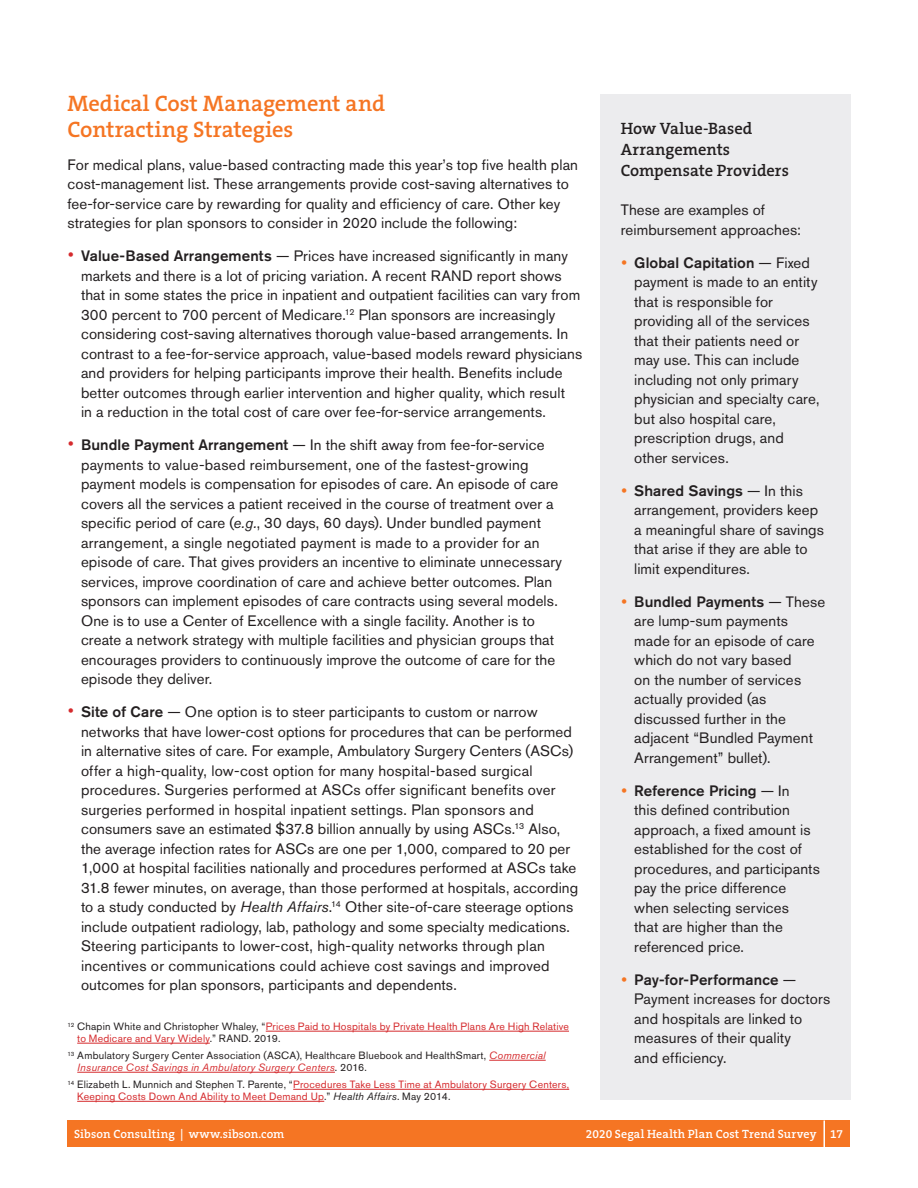
<style>
.page{position:relative;width:918px;height:1188px;background:#fff}
.page>*{position:absolute;margin:0;border:0;box-sizing:border-box;transform-origin:0 0}
.t1{font:600 22.5px/25.5px "The Serif B W6";letter-spacing:-.005em;color:#f57523}
.t2{font:600 16.5px/21px "The Serif B W6";color:#231f20}
.t3{font:15px/19.5px "Akzidenz Grotesk BE";letter-spacing:.01em;color:#231f20}
.t4{font:600 12px "The Serif B W6";letter-spacing:.01em;color:#fff}
.t5{font:10.5px/12px "Akzidenz Grotesk BE";letter-spacing:.02em;color:#d52b2e}
.t6{font:10.5px/12px "Akzidenz Grotesk BE";letter-spacing:.02em;color:#231f20}
.s1{font-weight:500}
.s2{font-style:italic}
.s3{color:#231f20}
.s4{font-style:italic;color:#d52b2e}
.s5{font-style:italic;color:#231f20}
</style>
<div class="page">
<div style="left:68px;top:1120px;width:782px;height:28px;background:#f57523"></div>
<hr style="left:823px;top:1120px;width:2px;height:27px;background:#fff">
<hr style="left:266px;top:1031px;width:303px;height:1px;background:#d52b2e">
<hr style="left:77px;top:1043px;width:133px;height:1px;background:#d52b2e">
<hr style="left:489px;top:1060px;width:57px;height:1px;background:#d52b2e">
<hr style="left:77px;top:1072px;width:258px;height:1px;background:#d52b2e">
<hr style="left:293px;top:1089px;width:276px;height:1px;background:#d52b2e">
<hr style="left:77px;top:1101px;width:247px;height:1px;background:#d52b2e">
<div style="left:600px;top:94px;width:250px;height:1006px;background:#ececee"></div>
<h1 class="t1" style="left:68px;top:91px;width:319px">Medical Cost Management and<br>Contracting Strategies</h1>
<p class="t3" style="left:68px;top:155px;width:512px">For medical plans, value-based contracting made this year’s top five health plan cost-management list. These arrangements provide cost-saving alternatives to fee-for-service care by rewarding for quality and efficiency of care. Other key strategies for plan sponsors to consider in 2020 include the following:</p>
<p class="t3" style="left:81px;top:246px;width:503px"><span class="s1">Value-Based Arrangements</span> — Prices have increased significantly in many markets and there is a lot of pricing variation. A recent RAND report shows that in some states the price in inpatient and outpatient facilities can vary from 300 percent to 700 percent of Medicare.<sup>12</sup> Plan sponsors are increasingly considering cost-saving alternatives thorough value-based arrangements. In contrast to a fee-for-service approach, value-based models reward physicians and providers for helping participants improve their health. Benefits include better outcomes through earlier intervention and higher quality, which result<br>in a reduction in the total cost of care over fee-for-service arrangements.</p>
<p class="t3" style="left:81px;top:435px;width:483px"><span class="s1">Bundle Payment Arrangement</span> — In the shift away from fee-for-service payments to value-based reimbursement, one of the fastest-growing payment models is compensation for episodes of care. An episode of care covers all the services a patient received in the course of treatment over a specific period of care (<span class="s2">e.g.</span>, 30 days, 60 days). Under bundled payment arrangement, a single negotiated payment is made to a provider for an episode of care. That gives providers an incentive to eliminate unnecessary services, improve coordination of care and achieve better outcomes. Plan sponsors can implement episodes of care contracts using several models.<br>One is to use a Center of Excellence with a single facility. Another is to create a network strategy with multiple facilities and physician groups that encourages providers to continuously improve the outcome of care for the episode they deliver.</p>
<p class="t3" style="left:81px;top:702px;width:499px"><span class="s1">Site of Care</span> — One option is to steer participants to custom or narrow networks that have lower-cost options for procedures that can be performed in alternative sites of care. For example, Ambulatory Surgery Centers (ASCs) offer a high-quality, low-cost option for many hospital-based surgical procedures. Surgeries performed at ASCs offer significant benefits over surgeries performed in hospital inpatient settings. Plan sponsors and consumers save an estimated $37.8 billion annually by using ASCs.<sup>13</sup> Also, the average infection rates for ASCs are one per 1,000, compared to 20 per 1,000 at hospital facilities nationally and procedures performed at ASCs take 31.8 fewer minutes, on average, than those performed at hospitals, according to a study conducted by <span class="s2">Health Affairs</span>.<sup>14</sup> Other site-of-care steerage options include outpatient radiology, lab, pathology and some specialty medications.<br>Steering participants to lower-cost, high-quality networks through plan incentives or communications could achieve cost savings and improved outcomes for plan sponsors, participants and dependents.</p>
<p class="t5" style="left:77px;top:1020px;width:493px;text-indent:-10px"><sup>12</sup> <span class="s3">Chapin White and Christopher Whaley, “</span>Prices Paid to Hospitals by Private Health Plans Are High Relative to Medicare and Vary Widely<span class="s3">.” RAND. 2019.</span></p>
<p class="t6" style="left:77px;top:1049px;width:470px;text-indent:-10px"><sup>13</sup> Ambulatory Surgery Center Association (ASCA), Healthcare Bluebook and HealthSmart, <span class="s4">Commercial<br>Insurance Cost Savings in Ambulatory Surgery Centers</span>. 2016.</p>
<p class="t5" style="left:77px;top:1079px;width:494px;text-indent:-10px"><sup>14</sup> <span class="s3">Elizabeth L. Munnich and Stephen T. Parente, “</span>Procedures Take Less Time at Ambulatory Surgery Centers,<br>Keeping Costs Down And Ability to Meet Demand Up<span class="s3">.”</span> <span class="s5">Health Affairs</span><span class="s3">. May 2014.</span></p>
<p class="t2" style="left:621px;top:118px;width:170px">How Value-Based<br>Arrangements<br>Compensate Providers</p>
<p class="t3" style="left:621px;top:200px;width:182px">These are examples of reimbursement approaches:</p>
<p class="t3" style="left:634px;top:253px;width:187px"><span class="s1">Global Capitation</span> — Fixed payment is made to an entity that is responsible for providing all of the services that their patients need or may use. This can include including not only primary physician and specialty care, but also hospital care, prescription drugs, and other services.</p>
<p class="t3" style="left:634px;top:481px;width:191px"><span class="s1">Shared Savings</span> — In this arrangement, providers keep a meaningful share of savings that arise if they are able to limit expenditures.</p>
<p class="t3" style="left:634px;top:592px;width:193px"><span class="s1">Bundled Payments</span> — These are lump-sum payments made for an episode of care which do not vary based<br>on the number of services actually provided (as discussed further in the adjacent “Bundled Payment<br>Arrangement” bullet).</p>
<p class="t3" style="left:634px;top:781px;width:187px"><span class="s1">Reference Pricing</span> — In<br>this defined contribution approach, a fixed amount is established for the cost of procedures, and participants pay the price difference when selecting services<br>that are higher than the referenced price.</p>
<p class="t3" style="left:634px;top:970px;width:198px"><span class="s1">Pay-for-Performance</span> —<br>Payment increases for doctors and hospitals are linked to measures of their quality<br>and efficiency.</p>
<p class="t4" style="left:74px;top:1127px;width:212px">Sibson Consulting | www.sibson.com</p>
<p class="t4" style="left:586px;top:1127px;width:259px">2020 Segal Health Plan Cost Trend Survey 17</p>
</div>
